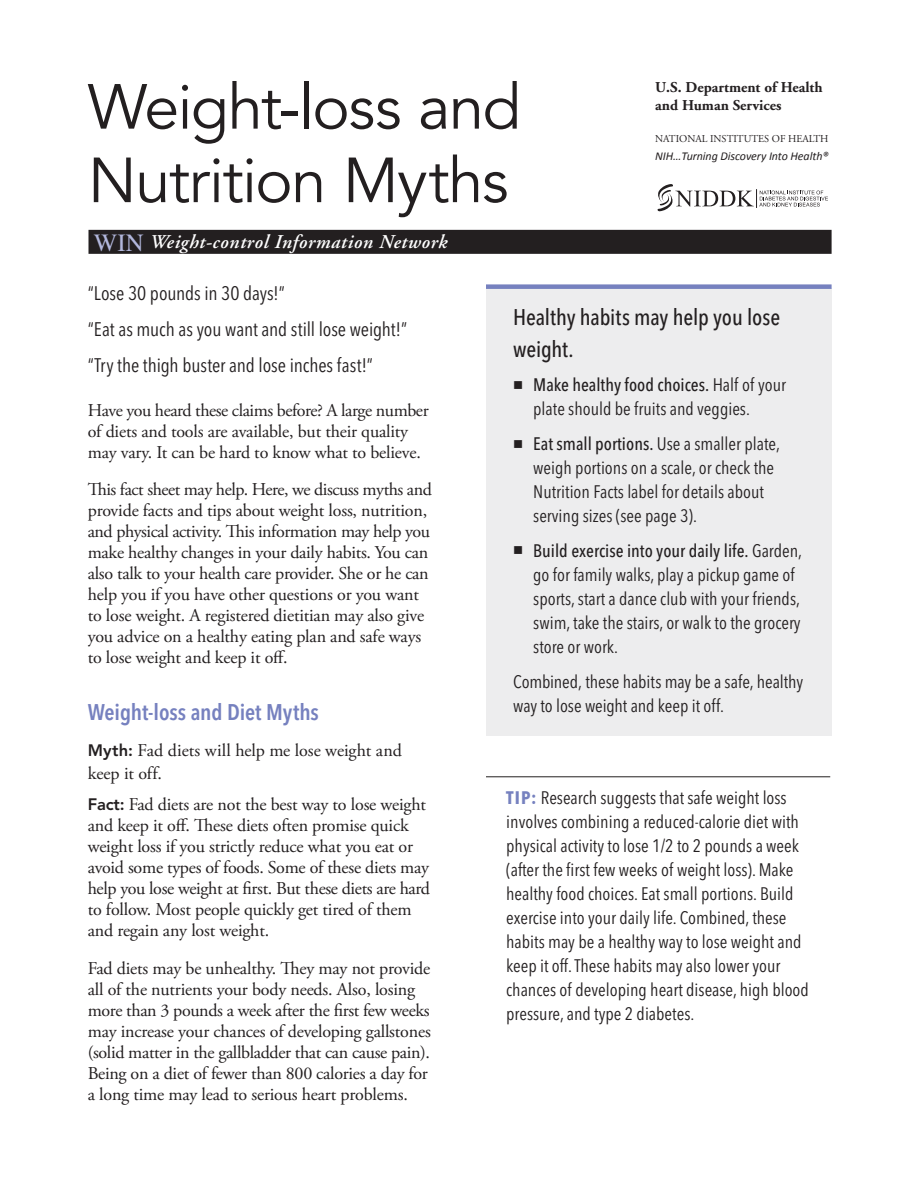
<style>
.page{position:relative;width:918px;height:1188px;background:#fff}
.page>*{position:absolute;margin:0;border:0;box-sizing:border-box;transform-origin:0 0}
.t1{font:63px/73.5px "Avenir LT Std";letter-spacing:-.025em;color:#231f20}
.Sidebar_Head{font:500 condensed 22.5px/31.5px "Avenir Next LT Pro";letter-spacing:-.005em;color:#231f20}
.t2{font:600 condensed 22.5px "Avenir Next LT Pro";letter-spacing:-.005em;color:#7681bf}
.Sidebar_Body{font:condensed 19.5px "Avenir Next LT Pro";letter-spacing:-.005em;color:#231f20}
.Body{font:italic 600 19.5px "Adobe Garamond";letter-spacing:.03em;color:#fff}
.Body-2{font:18px/21px "Adobe Garamond Pro";letter-spacing:-.01em;color:#231f20}
.TIP{font:condensed 18px/24px "Avenir Next LT Pro";color:#231f20}
.Box_Bullet{font:condensed 18px/24px "Avenir Next LT Pro";color:#231f20}
.Fact{font:18px/21px "Adobe Garamond Pro";letter-spacing:-.01em;color:#231f20}
.Sidebar_Body_2{font:condensed 18px/24px "Avenir Next LT Pro";letter-spacing:-.005em;color:#231f20}
.Myth{font:18px/22.5px "Adobe Garamond Pro";color:#231f20}
.Body-3{font:700 15px/18px "Adobe Garamond";color:#231f20}
.t3{font:italic 12px "Calibri";letter-spacing:-.005em;color:#231f20}
.Body-4{font:10.5px "Adobe Garamond";color:#231f20}
.s1{font-family:"Times";font-weight:400;font-style:normal;font-size:24.9px;color:#b2b7dc}
.s2{font-family:"Avenir LT Std";font-weight:800;font-size:16.5px}
.s3{font-weight:500}
.s4{font-weight:700;color:#7681bf}
</style>
<div class="page">
<div style="left:88px;top:230px;width:744px;height:24px;background:#231f20"></div>
<hr style="left:486px;top:776px;width:344px;height:1px;background:#231f20">
<div style="left:486px;top:288px;width:346px;height:447px;background:#ededee"></div>
<div style="left:486px;top:284px;width:346px;height:5px;background:#7681bf"></div>
<svg style="left:658px;top:184px;width:170px;height:27px"></svg>
<p class="t1" style="left:88px;top:72px;width:435px">Weight-loss and<br>Nutrition Myths</p>
<p class="Body" style="left:94px;top:231px;width:355px"><span class="s1">WIN</span> Weight-control Information Network</p>
<p class="Body-3" style="left:655px;top:79px;width:169px">U.S. Department of Health and Human Services</p>
<p class="Body-4" style="left:655px;top:133px;width:175px">NATIONAL INSTITUTES OF HEALTH</p>
<p class="t3" style="left:655px;top:148px;width:175px">NIH…Turning Discovery Into Health®</p>
<p class="Sidebar_Body" style="left:88px;top:281px;width:199px">“Lose 30 pounds in 30 days!”</p>
<p class="Sidebar_Body" style="left:88px;top:317px;width:321px">“Eat as much as you want and still lose weight!”</p>
<p class="Sidebar_Body" style="left:88px;top:353px;width:287px">“Try the thigh buster and lose inches fast!”</p>
<p class="Body-2" style="left:88px;top:400px;width:342px">Have you heard these claims before? A large number of diets and tools are available, but their quality may vary. It can be hard to know what to believe.</p>
<p class="Body-2" style="left:88px;top:479px;width:346px">This fact sheet may help. Here, we discuss myths and provide facts and tips about weight loss, nutrition, and physical activity. This information may help you make healthy changes in your daily habits. You can also talk to your health care provider. She or he can help you if you have other questions or you want to lose weight. A registered dietitian may also give you advice on a healthy eating plan and safe ways to lose weight and keep it off.</p>
<h2 class="t2" style="left:88px;top:698px;width:233px">Weight-loss and Diet Myths</h2>
<p class="Myth" style="left:88px;top:740px;width:316px"><span class="s2">Myth:</span> Fad diets will help me lose weight and keep it off.</p>
<p class="Fact" style="left:88px;top:795px;width:344px"><span class="s2">Fact:</span> Fad diets are not the best way to lose weight and keep it off. These diets often promise quick weight loss if you strictly reduce what you eat or avoid some types of foods. Some of these diets may help you lose weight at first. But these diets are hard to follow. Most people quickly get tired of them and regain any lost weight.</p>
<p class="Body-2" style="left:88px;top:958px;width:345px">Fad diets may be unhealthy. They may not provide all of the nutrients your body needs. Also, losing more than 3 pounds a week after the first few weeks may increase your chances of developing gallstones (solid matter in the gallbladder that can cause pain).<br>Being on a diet of fewer than 800 calories a day for a long time may lead to serious heart problems.</p>
<h2 class="Sidebar_Head" style="left:513px;top:301px;width:269px">Healthy habits may help you lose weight.</h2>
<p class="Box_Bullet" style="left:533px;top:373px;width:255px"><span class="s3">Make healthy food choices.</span> Half of your plate should be fruits and veggies.</p>
<p class="Box_Bullet" style="left:533px;top:432px;width:248px"><span class="s3">Eat small portions.</span> Use a smaller plate, weigh portions on a scale, or check the Nutrition Facts label for details about serving sizes (see page 3).</p>
<p class="Box_Bullet" style="left:533px;top:539px;width:270px"><span class="s3">Build exercise into your daily life.</span> Garden, go for family walks, play a pickup game of sports, start a dance club with your friends, swim, take the stairs, or walk to the grocery store or work.</p>
<p class="Sidebar_Body_2" style="left:513px;top:669px;width:292px">Combined, these habits may be a safe, healthy way to lose weight and keep it off.</p>
<p class="TIP" style="left:506px;top:786px;width:304px"><span class="s4">TIP:</span> Research suggests that safe weight loss involves combining a reduced-calorie diet with physical activity to lose 1/2 to 2 pounds a week (after the first few weeks of weight loss). Make healthy food choices. Eat small portions. Build exercise into your daily life. Combined, these habits may be a healthy way to lose weight and keep it off. These habits may also lower your chances of developing heart disease, high blood pressure, and type 2 diabetes.</p>
</div>
